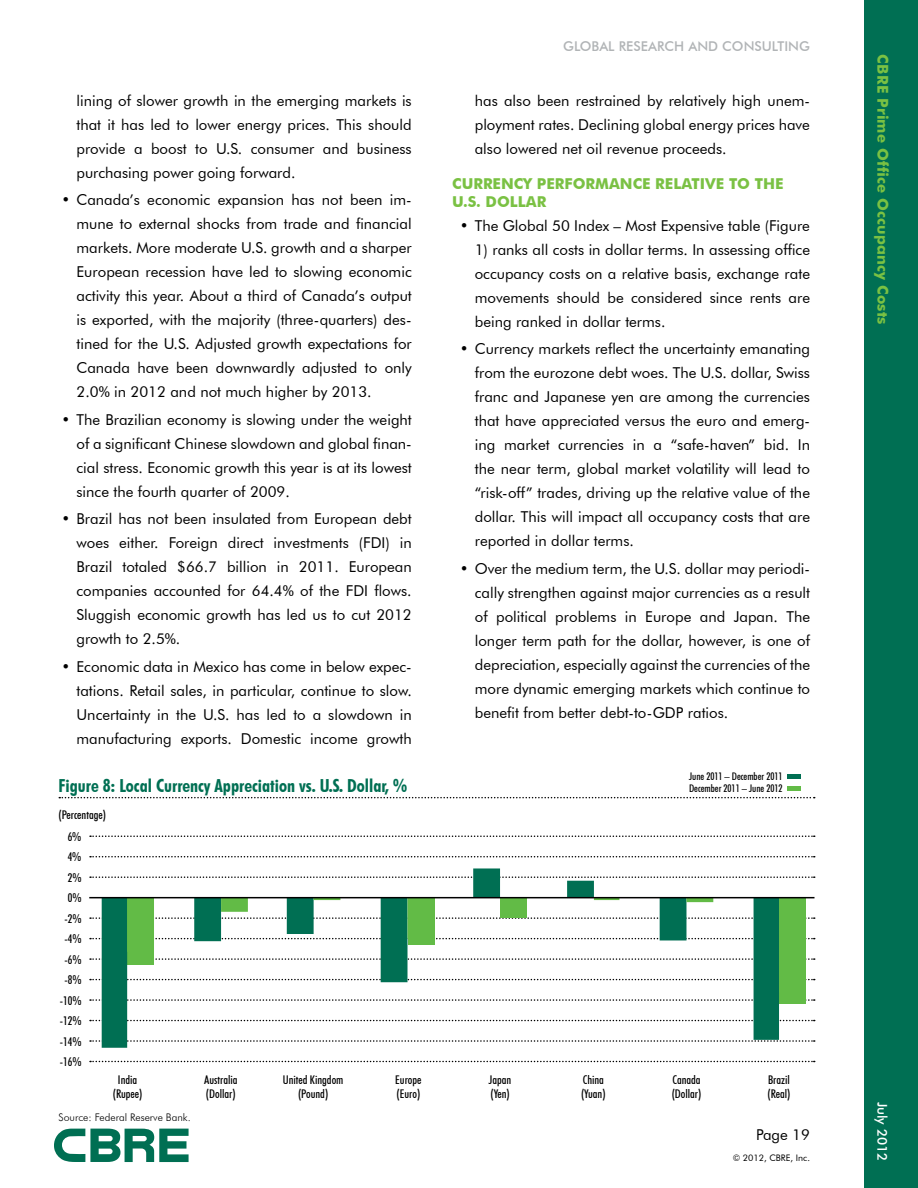
<style>
.page{position:relative;width:918px;height:1188px;background:#fff}
.page>*{position:absolute;margin:0;border:0;box-sizing:border-box;transform-origin:0 0}
.t1{font:700 condensed 18px "Futura BT";color:#006f53}
.t2{font:15px/24px "Futura BT";color:#000;text-align:justify}
.t3{font:700 15px/18px "Futura BT";letter-spacing:.01em;color:#7ac143}
.t4{font:500 13.5px "Futura BT";color:#b1b4b6}
.t5{font:500 13.5px "Futura BT";color:#fff}
.t6{font:500 condensed 12px/14.4px "Futura BT";color:#000}
.t7{font:500 condensed 10.5px/12.3px "Futura BT";color:#000}
.t8{font:300 10.5px "Futura BT";color:#000}
.t9{font:9px "Futura BT";color:#000}
</style>
<div class="page">
<div style="left:864px;top:0;width:54px;height:1188px;background:#006f53"></div>
<svg style="left:54px;top:1129px;width:135px;height:33px"></svg>
<svg style="left:90px;top:836px;width:725px;height:1px"></svg>
<svg style="left:90px;top:856px;width:725px;height:1px"></svg>
<svg style="left:90px;top:938px;width:725px;height:1px"></svg>
<svg style="left:90px;top:876px;width:725px;height:2px"></svg>
<svg style="left:90px;top:917px;width:725px;height:2px"></svg>
<svg style="left:90px;top:979px;width:725px;height:1px"></svg>
<svg style="left:90px;top:958px;width:725px;height:2px"></svg>
<svg style="left:90px;top:1020px;width:725px;height:1px"></svg>
<svg style="left:90px;top:999px;width:725px;height:2px"></svg>
<div style="left:779px;top:897px;width:27px;height:106px;background:#62bb46"></div>
<svg style="left:59px;top:797px;width:756px;height:1px"></svg>
<svg style="left:90px;top:1061px;width:725px;height:1px"></svg>
<svg style="left:90px;top:1040px;width:725px;height:2px"></svg>
<div style="left:787px;top:774px;width:13px;height:5px;background:#006f53"></div>
<div style="left:787px;top:786px;width:13px;height:5px;background:#62bb46"></div>
<svg style="left:102px;top:868px;width:677px;height:180px"></svg>
<svg style="left:127px;top:898px;width:679px;height:95px"></svg>
<hr style="left:90px;top:897px;width:724px;height:1px;background:#000">
<p class="t2" style="left:76px;top:88px;width:337px">lining of slower growth in the emerging markets is that it has led to lower energy prices. This should provide a boost to U.S. consumer and business purchasing power going forward.</p>
<p class="t2" style="left:77px;top:188px;width:337px;text-indent:-15px">• Canada’s economic expansion has not been im&shy;mune to external shocks from trade and financial markets. More moderate U.S. growth and a sharper European recession have led to slowing economic activity this year. About a third of Canada’s output is exported, with the majority (three-quarters) des&shy;tined for the U.S. Adjusted growth expectations for Canada have been downwardly adjusted to only 2.0% in 2012 and not much higher by 2013.</p>
<p class="t2" style="left:77px;top:407px;width:337px;text-indent:-15px">• The Brazilian economy is slowing under the weight of a significant Chinese slowdown and global finan&shy;cial stress. Economic growth this year is at its lowest since the fourth quarter of 2009.</p>
<p class="t2" style="left:77px;top:507px;width:337px;text-indent:-15px">• Brazil has not been insulated from European debt woes either. Foreign direct investments (FDI) in Brazil totaled $66.7 billion in 2011. European companies accounted for 64.4% of the FDI flows.<br>Sluggish economic growth has led us to cut 2012 growth to 2.5%.</p>
<p class="t2" style="left:77px;top:654px;width:337px;text-indent:-15px">• Economic data in Mexico has come in below expec&shy;tations. Retail sales, in particular, continue to slow.<br>Uncertainty in the U.S. has led to a slowdown in manufacturing exports. Domestic income growth</p>
<p class="t4" style="left:563px;top:38px;width:247px">GLOBAL RESEARCH AND CONSULTING</p>
<p class="t2" style="left:475px;top:88px;width:337px">has also been restrained by relatively high unem&shy;ployment rates. Declining global energy prices have also lowered net oil revenue proceeds.</p>
<p class="t3" style="left:452px;top:174px;width:331px">CURRENCY PERFORMANCE RELATIVE TO THE<br>U.S. DOLL</p>
<p class="t3" style="left:526px;top:192px;width:22px">AR</p>
<p class="t2" style="left:460px;top:213px;width:352px">• The Global 50 Index – Most Expensive table (Figure</p>
<p class="t2" style="left:475px;top:237px;width:337px">1) ranks all costs in dollar terms. In assessing office occupancy costs on a relative basis, exchange rate movements should be considered since rents are being ranked in dollar terms.</p>
<p class="t2" style="left:475px;top:337px;width:337px;text-indent:-15px">• Currency markets reflect the uncertainty emanating from the eurozone debt woes. The U.S. dollar, Swiss franc and Japanese yen are among the currencies that have appreciated versus the euro and emerg&shy;ing market currencies in a “safe-haven” bid. In the near term, global market volatility will lead to “risk-off” trades, driving up the relative value of the dollar. This will impact all occupancy costs that are reported in dollar terms.</p>
<p class="t2" style="left:475px;top:556px;width:337px;text-indent:-15px">• Over the medium term, the U.S. dollar may periodi&shy;cally strengthen against major currencies as a result of political problems in Europe and Japan. The longer term path for the dollar, however, is one of depreciation, especially against the currencies of the more dynamic emerging markets which continue to benefit from better debt-to-GDP ratios.</p>
<p class="t1" style="left:58px;top:774px;width:351px">Figure 8: Local Currency Appreciation vs. U.S. Dollar, %</p>
<p class="t7" style="left:689px;top:770px;width:95px">June 2011 – December 2011<br>December 2011 – June 2012</p>
<p class="t6" style="left:59px;top:808px;width:49px">(Percentage)</p>
<p class="t6" style="left:68px;top:826px;width:15px;line-height:20.4px">6%<br>4%</p>
<p class="t6" style="left:68px;top:870px;width:15px">2%</p>
<p class="t6" style="left:64px;top:911px;width:19px">-2%</p>
<p class="t6" style="left:68px;top:891px;width:15px">0%</p>
<p class="t6" style="left:64px;top:932px;width:19px">-4%</p>
<p class="t6" style="left:64px;top:952px;width:19px">-6%</p>
<p class="t6" style="left:64px;top:973px;width:19px">-8%</p>
<p class="t6" style="left:60px;top:993px;width:23px">-10%</p>
<p class="t6" style="left:60px;top:1014px;width:23px">-12%</p>
<p class="t6" style="left:60px;top:1034px;width:23px">-14%</p>
<p class="t6" style="left:60px;top:1055px;width:23px">-16%</p>
<p class="t6" style="left:113px;top:1072px;width:31px;text-align:center">India (Rupee)</p>
<p class="t6" style="left:283px;top:1072px;width:62px;text-align:center">United Kingdom (Pound)</p>
<p class="t6" style="left:489px;top:1072px;width:24px">Japan (Yen)</p>
<p class="t6" style="left:672px;top:1072px;width:31px">Canada (Dollar)</p>
<p class="t6" style="left:204px;top:1072px;width:35px">Australia (Dollar)</p>
<p class="t6" style="left:395px;top:1072px;width:28px">Europe (Euro)</p>
<p class="t6" style="left:581px;top:1072px;width:26px">China (Yuan)</p>
<p class="t6" style="left:767px;top:1072px;width:24px">Brazil (Real)</p>
<p class="t8" style="left:58px;top:1111px;width:134px">Source: Federal Reserve Bank.</p>
<p class="t2" style="left:756px;top:1123px;width:55px">Page 19</p>
<p class="t9" style="left:733px;top:1153px;width:79px">© 2012, CBRE, Inc.</p>
<p class="t3" style="left:892px;top:54px;width:272px;rotate:90deg">CBRE PRIME OFFICE OCCUPANCY COSTS</p>
<p class="t5" style="left:891px;top:1102px;width:61px;rotate:90deg">JULY 2012</p>
</div>
